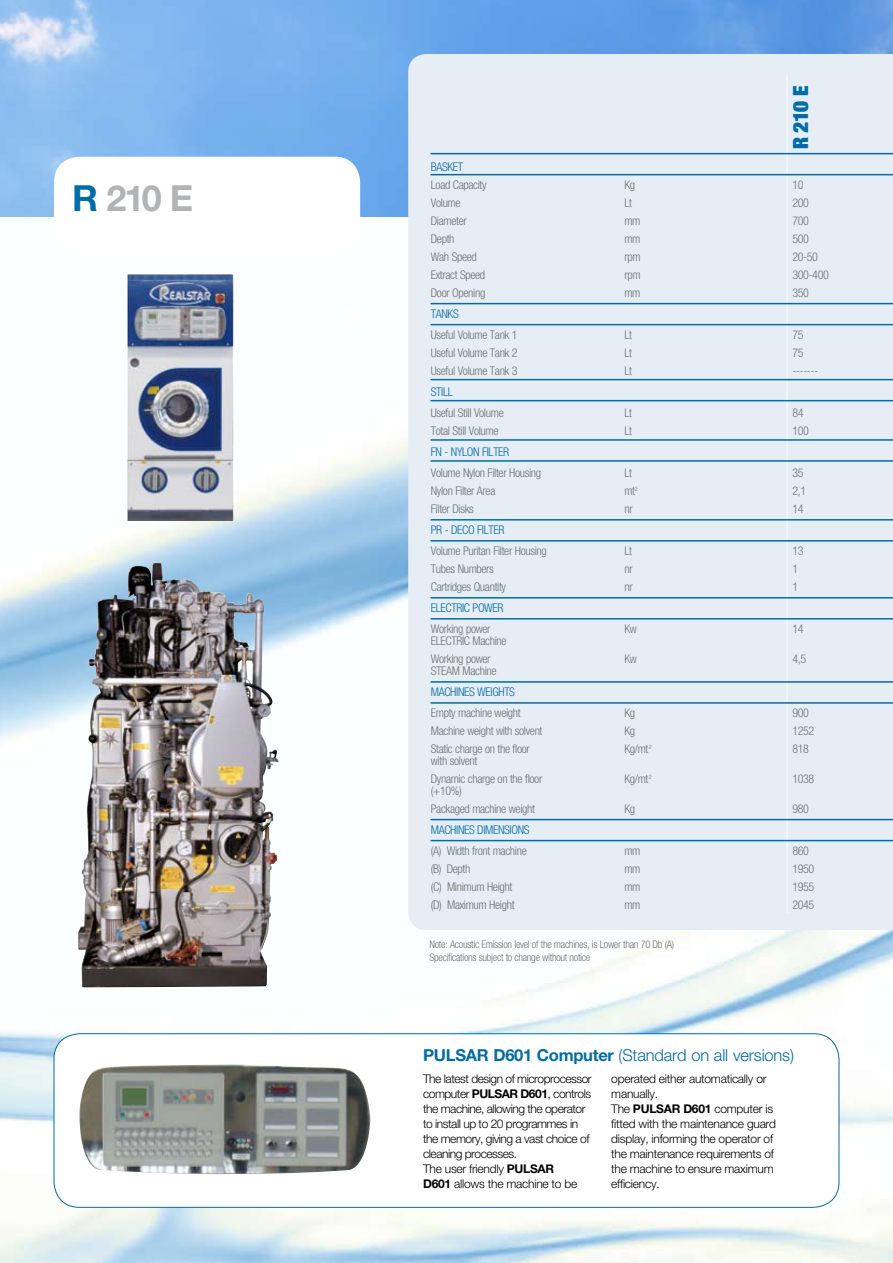
<style>
.page{position:relative;width:893px;height:1263px;background:#fff}
.page>*{position:absolute;margin:0;border:0;box-sizing:border-box;transform-origin:0 0}
.t1{font:700 36px "Helvetica Neue LT";color:#b1b3b4}
.t2{font:900 expanded 21px "Helvetica Neue LT";color:#006caa}
.t3{font:300 16.5px "Helvetica Neue LT";letter-spacing:-.01em;color:#006caa}
.t4{font:300 condensed 12px/18px "Helvetica Neue LT";letter-spacing:-.03em;color:#707173}
.t5{font:300 12px/15px "Helvetica Neue LT";letter-spacing:-.04em;color:#000}
.t6{font:300 12px/15px "Helvetica Neue LT";letter-spacing:-.02em;color:#000}
.t7{font:300 condensed 12px "Helvetica Neue LT";letter-spacing:-.03em;color:#006caa}
.t8{font:300 condensed 10.5px/13.5px "Helvetica Neue LT";letter-spacing:-.03em;color:#707173}
.s1{color:#006caa}
.s2{font-weight:700}
</style>
<div class="page">
<img style="left:0;top:439px;width:893px;height:824px">
<img style="left:0;top:0;width:893px;height:217px">
<div style="left:54px;top:1034px;width:785px;height:173px;background:#fff;border-radius:26px"></div>
<div style="left:54px;top:1033px;width:785px;height:175px;border:1px solid #006caa;border-radius:26px"></div>
<img style="left:79px;top:1064px;width:292px;height:110px">
<img style="left:86px;top:564px;width:67px;height:294px">
<div style="left:54px;top:157px;width:306px;height:97px;background:#fff;border-radius:26px"></div>
<div style="left:408px;top:54px;width:485px;height:876px;background:#e6edf5"></div>
<hr style="left:787px;top:75px;width:1px;height:838px;background:#fff">
<hr style="left:431px;top:153px;width:462px;height:1px;background:#006caa">
<hr style="left:431px;top:174px;width:462px;height:1px;background:#006caa">
<hr style="left:431px;top:303px;width:462px;height:1px;background:#006caa">
<hr style="left:431px;top:324px;width:462px;height:1px;background:#006caa">
<hr style="left:431px;top:379px;width:462px;height:1px;background:#006caa">
<hr style="left:431px;top:400px;width:462px;height:1px;background:#006caa">
<hr style="left:431px;top:439px;width:462px;height:2px;background:#006caa">
<hr style="left:431px;top:460px;width:462px;height:2px;background:#006caa">
<hr style="left:431px;top:519px;width:462px;height:1px;background:#006caa">
<hr style="left:431px;top:540px;width:462px;height:1px;background:#006caa">
<hr style="left:431px;top:597px;width:462px;height:1px;background:#006caa">
<hr style="left:431px;top:618px;width:462px;height:1px;background:#006caa">
<hr style="left:431px;top:681px;width:462px;height:2px;background:#006caa">
<hr style="left:431px;top:702px;width:462px;height:2px;background:#006caa">
<hr style="left:431px;top:819px;width:462px;height:1px;background:#006caa">
<hr style="left:431px;top:840px;width:462px;height:1px;background:#006caa">
<img style="left:127px;top:274px;width:107px;height:247px">
<h1 class="t1" style="left:72px;top:176px;width:122px"><span class="s1">R</span> 210 E</h1>
<h2 class="t2" style="left:787px;top:149px;width:65px;rotate:-90deg">R 210 E</h2>
<p class="t7" style="left:431px;top:160px;width:34px">BASKET</p>
<p class="t4" style="left:431px;top:176px;width:57px">Load Capacity</p>
<p class="t4" style="left:624px;top:176px;width:12px">Kg</p>
<p class="t4" style="left:792px;top:176px;width:13px">10</p>
<p class="t4" style="left:431px;top:194px;width:31px">Volume</p>
<p class="t4" style="left:624px;top:194px;width:9px">Lt</p>
<p class="t4" style="left:792px;top:194px;width:18px">200</p>
<p class="t4" style="left:431px;top:212px;width:37px">Diameter</p>
<p class="t4" style="left:624px;top:212px;width:18px">mm</p>
<p class="t4" style="left:792px;top:212px;width:18px">700</p>
<p class="t4" style="left:431px;top:230px;width:25px">Depth</p>
<p class="t4" style="left:624px;top:230px;width:18px">mm</p>
<p class="t4" style="left:792px;top:230px;width:18px">500</p>
<p class="t4" style="left:431px;top:248px;width:48px">Wah Speed</p>
<p class="t4" style="left:624px;top:248px;width:18px">rpm</p>
<p class="t4" style="left:792px;top:248px;width:27px">20-50</p>
<p class="t4" style="left:431px;top:266px;width:56px">Extract Speed</p>
<p class="t4" style="left:624px;top:266px;width:18px">rpm</p>
<p class="t4" style="left:792px;top:266px;width:38px">300-400</p>
<p class="t4" style="left:431px;top:284px;width:56px">Door Opening</p>
<p class="t4" style="left:624px;top:284px;width:18px">mm</p>
<p class="t4" style="left:792px;top:284px;width:18px">350</p>
<p class="t7" style="left:431px;top:307px;width:29px">TANKS</p>
<p class="t4" style="left:431px;top:326px;width:88px">Useful Volume Tank 1</p>
<p class="t4" style="left:624px;top:326px;width:9px">Lt</p>
<p class="t4" style="left:792px;top:326px;width:13px">75</p>
<p class="t4" style="left:431px;top:344px;width:88px">Useful Volume Tank 2</p>
<p class="t4" style="left:624px;top:344px;width:9px">Lt</p>
<p class="t4" style="left:792px;top:344px;width:13px">75</p>
<p class="t4" style="left:431px;top:362px;width:88px">Useful Volume Tank 3</p>
<p class="t4" style="left:624px;top:362px;width:9px">Lt</p>
<p class="t4" style="left:792px;top:362px;width:27px">-------</p>
<p class="t7" style="left:431px;top:385px;width:24px">STILL</p>
<p class="t4" style="left:431px;top:404px;width:74px">Useful Still Volume</p>
<p class="t4" style="left:624px;top:404px;width:9px">Lt</p>
<p class="t4" style="left:792px;top:404px;width:13px">84</p>
<p class="t4" style="left:431px;top:422px;width:69px">Total Still Volume</p>
<p class="t4" style="left:624px;top:422px;width:9px">Lt</p>
<p class="t4" style="left:792px;top:422px;width:18px">100</p>
<p class="t7" style="left:431px;top:445px;width:80px">FN - NYLON FILTER</p>
<p class="t4" style="left:431px;top:464px;width:112px">Volume Nylon Filter Housing</p>
<p class="t4" style="left:624px;top:464px;width:9px">Lt</p>
<p class="t4" style="left:792px;top:464px;width:13px">35</p>
<p class="t4" style="left:431px;top:482px;width:66px">Nylon Filter Area</p>
<p class="t4" style="left:624px;top:482px;width:15px">mt<sup>2</sup></p>
<p class="t4" style="left:792px;top:482px;width:15px">2,1</p>
<p class="t4" style="left:431px;top:500px;width:44px">Filter Disks</p>
<p class="t4" style="left:624px;top:500px;width:10px">nr</p>
<p class="t4" style="left:792px;top:500px;width:13px">14</p>
<p class="t7" style="left:431px;top:523px;width:75px">PR - DECO FILTER</p>
<p class="t4" style="left:431px;top:542px;width:117px">Volume Puritan Filter Housing</p>
<p class="t4" style="left:624px;top:542px;width:9px">Lt</p>
<p class="t4" style="left:792px;top:542px;width:13px">13</p>
<p class="t4" style="left:431px;top:560px;width:65px">Tubes Numbers</p>
<p class="t4" style="left:624px;top:560px;width:10px">nr</p>
<p class="t4" style="left:792px;top:560px;width:7px">1</p>
<p class="t4" style="left:431px;top:578px;width:77px">Cartridges Quantity</p>
<p class="t4" style="left:624px;top:578px;width:10px">nr</p>
<p class="t4" style="left:792px;top:578px;width:7px">1</p>
<p class="t7" style="left:431px;top:601px;width:74px">ELECTRIC POWER</p>
<p class="t4" style="left:431px;top:620px;width:61px">Working power</p>
<p class="t4" style="left:624px;top:620px;width:14px">Kw</p>
<p class="t4" style="left:792px;top:620px;width:13px">14</p>
<p class="t4" style="left:431px;top:632px;width:77px">ELECTRIC Machine<br>Working power</p>
<p class="t4" style="left:624px;top:650px;width:14px">Kw</p>
<p class="t4" style="left:792px;top:650px;width:15px">4,5</p>
<p class="t4" style="left:431px;top:662px;width:67px">STEAM Machine</p>
<p class="t7" style="left:431px;top:685px;width:86px">MACHINES WEIGHTS</p>
<p class="t4" style="left:431px;top:704px;width:91px">Empty machine weight</p>
<p class="t4" style="left:624px;top:704px;width:12px">Kg</p>
<p class="t4" style="left:792px;top:704px;width:18px">900</p>
<p class="t4" style="left:431px;top:722px;width:113px">Machine weight with solvent</p>
<p class="t4" style="left:624px;top:722px;width:12px">Kg</p>
<p class="t4" style="left:792px;top:722px;width:23px">1252</p>
<p class="t4" style="left:431px;top:740px;width:100px">Static charge on the floor</p>
<p class="t4" style="left:624px;top:740px;width:29px">Kg/mt<sup>2</sup></p>
<p class="t4" style="left:792px;top:740px;width:18px">818</p>
<p class="t4" style="left:431px;top:752px;width:113px">with solvent<br>Dynamic charge on the floor</p>
<p class="t4" style="left:624px;top:770px;width:29px">Kg/mt<sup>2</sup></p>
<p class="t4" style="left:792px;top:770px;width:23px">1038</p>
<p class="t4" style="left:431px;top:782px;width:106px">(+10%)<br>Packaged machine weight</p>
<p class="t4" style="left:624px;top:800px;width:12px">Kg</p>
<p class="t4" style="left:792px;top:800px;width:18px">980</p>
<p class="t7" style="left:431px;top:823px;width:100px">MACHINES DIMENSIONS</p>
<p class="t4" style="left:431px;top:842px;width:97px">(A) Width front machine</p>
<p class="t4" style="left:624px;top:842px;width:18px">mm</p>
<p class="t4" style="left:792px;top:842px;width:18px">860</p>
<p class="t4" style="left:431px;top:860px;width:41px">(B) Depth</p>
<p class="t4" style="left:624px;top:860px;width:18px">mm</p>
<p class="t4" style="left:792px;top:860px;width:23px">1950</p>
<p class="t4" style="left:431px;top:878px;width:83px">(C) Minimum Height</p>
<p class="t4" style="left:624px;top:878px;width:18px">mm</p>
<p class="t4" style="left:792px;top:878px;width:23px">1955</p>
<p class="t4" style="left:431px;top:896px;width:85px">(D) Maximum Height</p>
<p class="t4" style="left:624px;top:896px;width:18px">mm</p>
<p class="t4" style="left:792px;top:896px;width:23px">2045</p>
<p class="t8" style="left:429px;top:937px;width:246px">Note: Acoustic Emission level of the machines, is Lower than 70 Db (A)<br>Specifications subject to change without notice</p>
<h3 class="t3" style="left:423px;top:1045px;width:372px"><span class="s2">PULSAR D601 Computer</span> (Standard on all versions)</h3>
<p class="t5" style="left:423px;top:1071px;width:170px">The latest design of microprocessor computer <span class="s2">PULSAR D601</span>, controls the machine, allowing the operator to install up to 20 programmes in the memory, giving a vast choice of cleaning processes.<br>The user friendly <span class="s2">PULSAR<br>D601</span> allows the machine to be</p>
<p class="t6" style="left:611px;top:1071px;width:166px">operated either automatically or manually.<br>The <span class="s2">PULSAR D601</span> computer is fitted with the maintenance guard display, informing the operator of the maintenance requirements of the machine to ensure maximum efficiency.</p>
</div>
